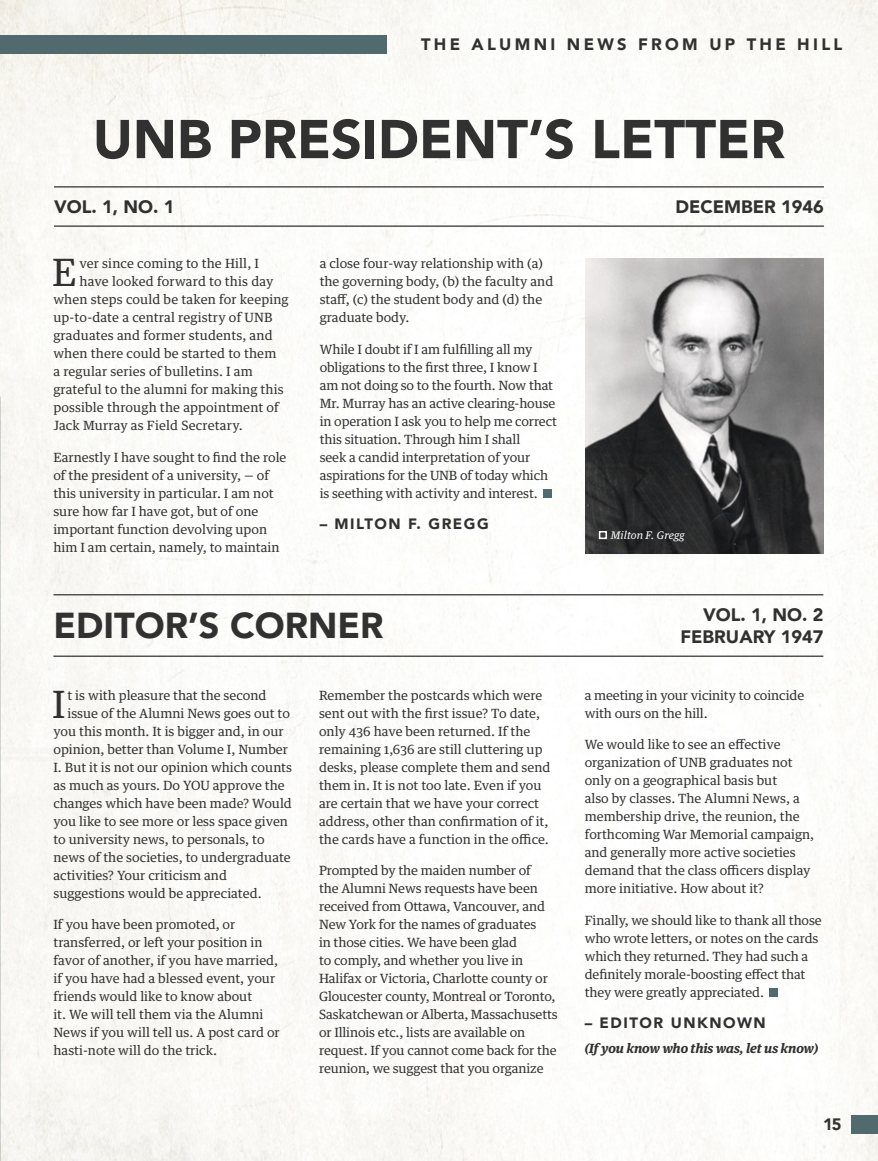
<style>
.page{position:relative;width:878px;height:1161px;background:#fff}
.page>*{position:absolute;margin:0;border:0;box-sizing:border-box;transform-origin:0 0}
.Content_Text{font:900 54px "Avenir";color:#313131}
.Content_Text-2{font:37.65px "Guardian Text Egyp";color:#313131}
.Content_Text-3{font:900 36px "Avenir";color:#313131}
.Content_Text-4{font:900 18px/22.5px "Avenir";color:#313131;text-align:right}
.t1{font:900 16.5px "Avenir";letter-spacing:.2em;color:#313131}
.Content_Text-5{font:900 15px "Avenir";letter-spacing:.1em;color:#313131}
.Content_Text-6{font:12.75px/18px "Guardian Text Egyp";color:#313131}
.Content_Text-7{font:italic 700 12.75px "Guardian Text Egyp";letter-spacing:-.01em;color:#313131}
.Content_Text-8{font:italic 10.5px "Guardian Text Egyp";color:#fff}
</style>
<div class="page">
<img style="left:0;top:0;width:878px;height:1161px">
<div style="left:850px;top:1115px;width:28px;height:19px;background:#506a6e"></div>
<div style="left:0;top:35px;width:386px;height:19px;background:#506a6e"></div>
<img style="left:585px;top:258px;width:238px;height:296px">
<hr style="left:54px;top:186px;width:770px;height:2px;background:#313131">
<hr style="left:54px;top:225px;width:770px;height:2px;background:#313131">
<div style="left:543px;top:490px;width:8px;height:8px;background:#506a6e"></div>
<div style="left:769px;top:988px;width:8px;height:9px;background:#506a6e"></div>
<hr style="left:53px;top:594px;width:770px;height:2px;background:#313131">
<hr style="left:53px;top:656px;width:770px;height:1px;background:#313131">
<svg style="left:578px;top:510px;width:126px;height:52px;fill:#2e2f2f"></svg>
<div style="left:599px;top:531px;width:8px;height:8px;border:2px solid #fff"></div>
<p class="t1" style="left:421px;top:31px;width:422px">THE ALUMNI NEWS FROM UP THE HILL</p>
<p class="Content_Text" style="left:93px;top:93px;width:694px">UNB PRESIDENT’S LETTER</p>
<p class="Content_Text-4" style="left:54px;top:195px;width:122px">VOL. 1, NO. 1</p>
<p class="Content_Text-4" style="left:675px;top:195px;width:150px">DECEMBER 1946</p>
<p class="Content_Text-2" style="left:52px;top:241px;width:26px">E</p>
<p class="Content_Text-6" style="left:79px;top:253px;width:181px">ver since coming to the Hill, I</p>
<p class="Content_Text-6" style="left:79px;top:271px;width:195px">have looked forward to this day</p>
<p class="Content_Text-6" style="left:53px;top:289px;width:237px">when steps could be taken for keeping</p>
<p class="Content_Text-6" style="left:53px;top:307px;width:220px">up-to-date a central registry of UNB</p>
<p class="Content_Text-6" style="left:53px;top:325px;width:221px">graduates and former students, and</p>
<p class="Content_Text-6" style="left:53px;top:343px;width:224px">when there could be started to them</p>
<p class="Content_Text-6" style="left:53px;top:361px;width:201px">a regular series of bulletins. I am</p>
<p class="Content_Text-6" style="left:53px;top:379px;width:232px">grateful to the alumni for making this</p>
<p class="Content_Text-6" style="left:53px;top:397px;width:227px">possible through the appointment of</p>
<p class="Content_Text-6" style="left:53px;top:415px;width:191px">Jack Murray as Field Secretary.</p>
<p class="Content_Text-6" style="left:53px;top:447px;width:234px">Earnestly I have sought to find the role of the president of a university, — of this university in particular. I am not sure how far I have got, but of one important function devolving upon him I am certain, namely, to maintain</p>
<p class="Content_Text-6" style="left:320px;top:253px;width:235px">a close four-way relationship with (a) the governing body, (b) the faculty and staff, (c) the student body and (d) the graduate body.</p>
<p class="Content_Text-6" style="left:320px;top:339px;width:239px">While I doubt if I am fulfilling all my obligations to the first three, I know I am not doing so to the fourth. Now that Mr. Murray has an active clearing-house in operation I ask you to help me correct this situation. Through him I shall<br>seek a candid interpretation of your aspirations for the UNB of today which is seething with activity and interest.</p>
<p class="Content_Text-5" style="left:320px;top:511px;width:170px">– MILTON F. GREGG</p>
<p class="Content_Text-8" style="left:611px;top:527px;width:76px">Milton F. Gregg</p>
<p class="Content_Text-3" style="left:53px;top:595px;width:331px">EDITOR’S CORNER</p>
<p class="Content_Text-4" style="left:680px;top:603px;width:144px">VOL. 1, NO. 2<br>FEBRUARY 1947</p>
<p class="Content_Text-2" style="left:52px;top:673px;width:15px">I</p>
<p class="Content_Text-6" style="left:67px;top:685px;width:200px">t is with pleasure that the second</p>
<p class="Content_Text-6" style="left:67px;top:703px;width:224px">issue of the Alumni News goes out to</p>
<p class="Content_Text-6" style="left:53px;top:721px;width:232px">you this month. It is bigger and, in our</p>
<p class="Content_Text-6" style="left:53px;top:739px;width:236px">opinion, better than Volume I, Number</p>
<p class="Content_Text-6" style="left:53px;top:757px;width:240px">I. But it is not our opinion which counts</p>
<p class="Content_Text-6" style="left:53px;top:775px;width:233px">as much as yours. Do YOU approve the</p>
<p class="Content_Text-6" style="left:53px;top:793px;width:240px">changes which have been made? Would</p>
<p class="Content_Text-6" style="left:53px;top:811px;width:236px">you like to see more or less space given</p>
<p class="Content_Text-6" style="left:53px;top:829px;width:213px">to university news, to personals, to</p>
<p class="Content_Text-6" style="left:53px;top:847px;width:239px">news of the societies, to undergraduate</p>
<p class="Content_Text-6" style="left:53px;top:865px;width:175px">activities? Your criticism and</p>
<p class="Content_Text-6" style="left:53px;top:883px;width:210px">suggestions would be appreciated.</p>
<p class="Content_Text-6" style="left:53px;top:914px;width:228px">If you have been promoted, or transferred, or left your position in favor of another, if you have married, if you have had a blessed event, your friends would like to know about<br>it. We will tell them via the Alumni News if you will tell us. A post card or hasti‑note will do the trick.</p>
<p class="Content_Text-6" style="left:319px;top:685px;width:233px">Remember the postcards which were sent out with the first issue? To date, only 436 have been returned. If the remaining 1,636 are still cluttering up desks, please complete them and send them in. It is not too late. Even if you are certain that we have your correct address, other than confirmation of it, the cards have a function in the office.</p>
<p class="Content_Text-6" style="left:319px;top:860px;width:240px">Prompted by the maiden number of<br>the Alumni News requests have been received from Ottawa, Vancouver, and New York for the names of graduates<br>in those cities. We have been glad<br>to comply, and whether you live in Halifax or Victoria, Charlotte county or Gloucester county, Montreal or Toronto, Saskatchewan or Alberta, Massachusetts or Illinois etc., lists are available on request. If you cannot come back for the reunion, we suggest that you organize</p>
<p class="Content_Text-6" style="left:584px;top:685px;width:221px">a meeting in your vicinity to coincide with ours on the hill.</p>
<p class="Content_Text-6" style="left:584px;top:734px;width:231px">We would like to see an effective organization of UNB graduates not only on a geographical basis but<br>also by classes. The Alumni News, a membership drive, the reunion, the forthcoming War Memorial campaign, and generally more active societies demand that the class officers display more initiative. How about it?</p>
<p class="Content_Text-6" style="left:584px;top:910px;width:238px">Finally, we should like to thank all those who wrote letters, or notes on the cards which they returned. They had such a definitely morale-boosting effect that they were greatly appreciated.</p>
<p class="Content_Text-5" style="left:584px;top:1010px;width:183px">– EDITOR UNKNOWN</p>
<p class="Content_Text-7" style="left:584px;top:1038px;width:235px">(If you know who this was, let us know)</p>
<p class="t1" style="left:823px;top:1111px;width:20px">15</p>
</div>
